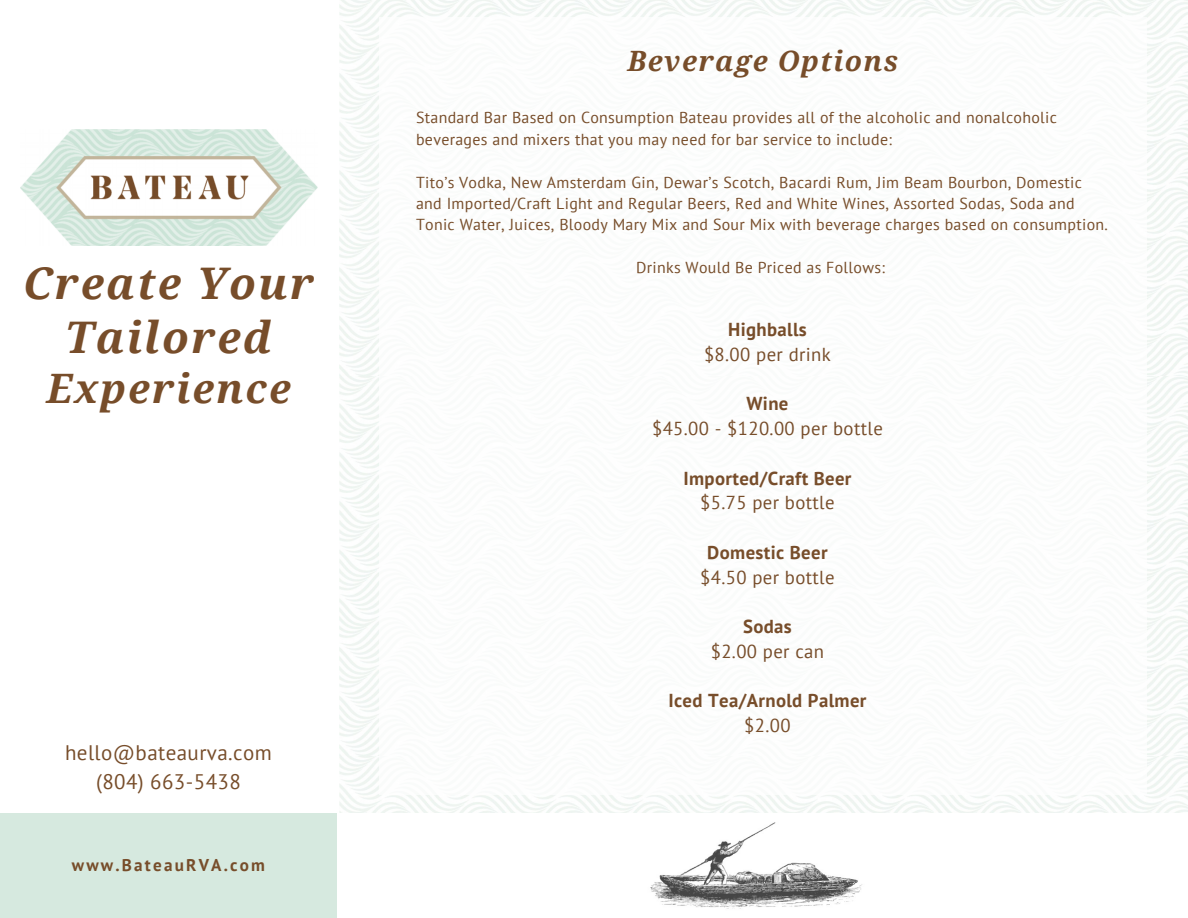
<style>
.page{position:relative;width:1188px;height:918px;background:#fff}
.page>*{position:absolute;margin:0;border:0;box-sizing:border-box;transform-origin:0 0}
.t1{font:italic 700 43.65px/54px "Droid Serif";letter-spacing:.05em;color:#774d2a;text-align:center}
.t2{font:italic 700 40.65px "Droid Serif";letter-spacing:.05em;color:#774d2a}
.t3{font:italic 700 28.05px "Droid Serif";letter-spacing:.05em;color:#774d2a}
.t4{font:21px "PT Sans";letter-spacing:.02em;color:#774d2a}
.t5{font:18.75px "PT Sans";letter-spacing:.02em;color:#774d2a}
.t6{font:700 18.75px "PT Sans";letter-spacing:.02em;color:#774d2a}
.t7{font:700 17.1px "PT Sans";letter-spacing:.13em;color:#774d2a}
.t8{font:15.9px/21.3px "PT Sans";letter-spacing:.02em;color:#774d2a}
</style>
<div class="page">
<img style="left:20px;top:129px;width:297px;height:116px">
<img style="left:650px;top:822px;width:213px;height:87px">
<div style="left:0;top:813px;width:336px;height:105px;background:#d6e9df"></div>
<p class="t1" style="left:23px;top:257px;width:292px">Create Your<br>Tailored</p>
<p class="t2" style="left:46px;top:366px;width:246px">Experience</p>
<p class="t4" style="left:65px;top:739px;width:208px">hello@bateaurva.com</p>
<p class="t4" style="left:96px;top:767px;width:146px">(804) 663-5438</p>
<p class="t7" style="left:72px;top:854px;width:195px">www.BateauRVA.com</p>
<p class="t3" style="left:628px;top:45px;width:272px">Beverage Options</p>
<p class="t8" style="left:416px;top:107px;width:642px">Standard Bar Based on Consumption Bateau provides all of the alcoholic and nonalcoholic beverages and mixers that you may need for bar service to include:</p>
<p class="t8" style="left:416px;top:171px;width:693px">Tito’s Vodka, New Amsterdam Gin, Dewar’s Scotch, Bacardi Rum, Jim Beam Bourbon, Domestic and Imported/Craft Light and Regular Beers, Red and White Wines, Assorted Sodas, Soda and<br>Tonic Water, Juices, Bloody Mary Mix and Sour Mix with beverage charges based on consumption.</p>
<p class="t8" style="left:636px;top:256px;width:250px">Drinks Would Be Priced as Follows:</p>
<p class="t6" style="left:728px;top:317px;width:80px">Highballs</p>
<p class="t5" style="left:704px;top:342px;width:128px">$8.00 per drink</p>
<p class="t6" style="left:746px;top:391px;width:44px">Wine</p>
<p class="t5" style="left:652px;top:416px;width:232px">$45.00 - $120.00 per bottle</p>
<p class="t6" style="left:683px;top:466px;width:170px">Imported/Craft Beer</p>
<p class="t5" style="left:700px;top:490px;width:136px">$5.75 per bottle</p>
<p class="t6" style="left:707px;top:540px;width:122px">Domestic Beer</p>
<p class="t5" style="left:700px;top:565px;width:136px">$4.50 per bottle</p>
<p class="t6" style="left:743px;top:614px;width:50px">Sodas</p>
<p class="t5" style="left:711px;top:639px;width:115px">$2.00 per can</p>
<p class="t6" style="left:668px;top:688px;width:200px">Iced Tea/Arnold Palmer</p>
<p class="t5" style="left:744px;top:713px;width:48px">$2.00</p>
</div>
